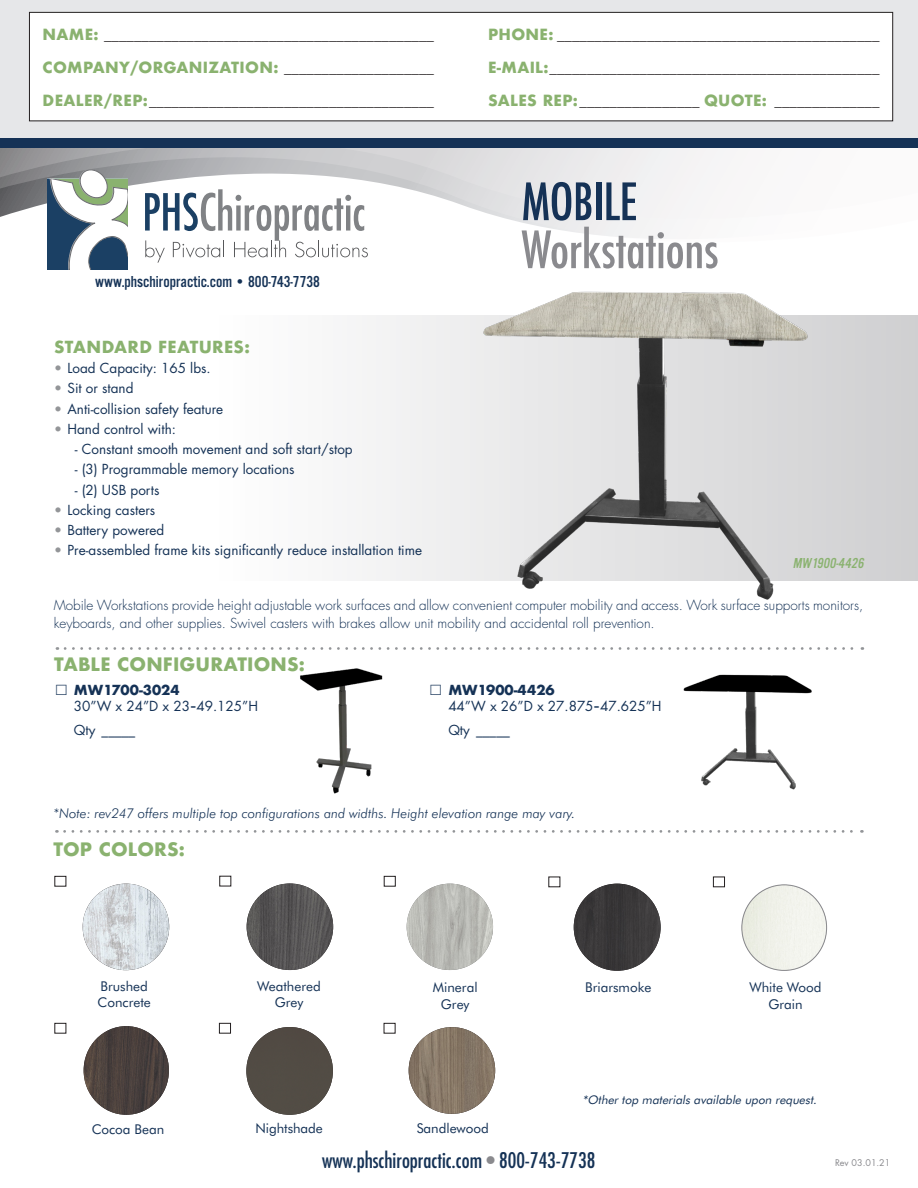
<style>
.page{position:relative;width:918px;height:1188px;background:#fff}
.page>*{position:absolute;margin:0;border:0;box-sizing:border-box;transform-origin:0 0}
.t1{font:500 condensed 49.95px "Futura";letter-spacing:-.01em;color:#8a8a8e}
.t2{font:500 condensed 49.95px "Futura";letter-spacing:-.01em;color:#153256}
.t3{font:condensed 21px "Futura";color:#153256}
.t4{font:700 18px "Futura";letter-spacing:.01em;color:#8ab26f}
.t5{font:16.5px "Alternate Got No 3 D";color:#153256}
.t6{font:700 16.2px "Futura";letter-spacing:.02em;color:#8ab26f}
.t7{font:700 15px "Minion Pro";color:#231f20}
.t8{font:700 15px "Futura";letter-spacing:.02em;color:#8ab26f}
.t9{font:italic 15px "Alternate Got No 3 D";color:#8ab26f}
.t10{font:13.5px "Futura";color:#153256}
.t11{font:300 13.5px/18px "Futura";color:#153256}
.t12{font:13.5px/16.5px "Futura BT";color:#153256;text-align:center}
.t13{font:italic 300 13.5px "Futura BT";color:#153256}
.t14{font:700 13.5px "Futura";color:#153256}
.t15{font:italic 12px "Futura BT";color:#153256}
.t16{font:9px "Futura";color:#8a8a8e}
.s1{font-family:"Futura";color:#8ab26f}
.s2{font-family:"Minion Pro";color:#231f20}
.s3{color:#939598}
.s4{font-family:"Montserrat"}
.s5{color:#8a8a8e}
</style>
<div class="page">
<svg style="left:362px;top:315px;width:556px;height:266px;fill:#eeeeef"></svg>
<svg style="left:65px;top:647px;width:798px;height:3px"></svg>
<svg style="left:65px;top:830px;width:797px;height:3px"></svg>
<img style="left:300px;top:668px;width:83px;height:126px">
<img style="left:683px;top:674px;width:129px;height:116px">
<img style="left:470px;top:291px;width:356px;height:309px">
<svg style="left:0;top:147px;width:918px;height:92px"></svg>
<div style="left:0;top:0;width:918px;height:139px;background:#e6e7e9"></div>
<div style="left:29px;top:12px;width:864px;height:109px;background:#fff"></div>
<div style="left:29px;top:12px;width:864px;height:109px;border:1px solid #231f20"></div>
<svg style="left:145px;top:189px;width:223px;height:74px"></svg>
<svg style="left:47px;top:169px;width:81px;height:100px"></svg>
<div style="left:0;top:138px;width:918px;height:9px;background:#153256"></div>
<div style="left:219px;top:876px;width:12px;height:10px;border:1px solid #231f20"></div>
<img style="left:247px;top:884px;width:86px;height:86px;border-radius:43px">
<div style="left:713px;top:877px;width:12px;height:10px;border:1px solid #231f20"></div>
<div style="left:384px;top:1023px;width:11px;height:11px;border:1px solid #231f20"></div>
<div style="left:384px;top:876px;width:12px;height:11px;border:1px solid #231f20"></div>
<div style="left:54px;top:1023px;width:12px;height:11px;border:1px solid #231f20"></div>
<div style="left:219px;top:1023px;width:12px;height:11px;border:1px solid #231f20"></div>
<img style="left:246px;top:1027px;width:87px;height:88px">
<div style="left:54px;top:876px;width:12px;height:11px;border:1px solid #231f20"></div>
<img style="left:83px;top:884px;width:86px;height:86px;border-radius:43px">
<img style="left:409px;top:1027px;width:86px;height:87px;border-radius:43px">
<img style="left:407px;top:884px;width:86px;height:86px;border-radius:43px">
<div style="left:574px;top:884px;width:87px;height:87px;background:#3a383a;border-radius:43px"></div>
<img style="left:84px;top:1026px;width:85px;height:89px">
<img style="left:742px;top:885px;width:85px;height:85px;border-radius:43px">
<p class="t7" style="left:43px;top:24px;width:393px"><span class="s1">NAME:</span> ____________________________________________</p>
<p class="t8" style="left:43px;top:56px;width:393px">COMPANY/ORGANIZATION: <span class="s2">____________________</span></p>
<p class="t7" style="left:43px;top:90px;width:393px"><span class="s1">DEALER/REP:</span>______________________________________</p>
<p class="t5" style="left:95px;top:273px;width:226px">www.phschiropractic.com • 800-743-7738</p>
<p class="t7" style="left:488px;top:24px;width:393px"><span class="s1">PHONE:</span> ___________________________________________</p>
<p class="t7" style="left:488px;top:57px;width:393px"><span class="s1">E-MAIL:</span>____________________________________________</p>
<p class="t7" style="left:488px;top:90px;width:393px"><span class="s1">SALES REP:</span>________________ <span class="s1">QUOTE:</span> ______________</p>
<p class="t2" style="left:522px;top:170px;width:118px">MOBILE</p>
<p class="t1" style="left:522px;top:218px;width:199px">Workstations</p>
<p class="t6" style="left:54px;top:335px;width:197px">STANDARD FEATURES:</p>
<p class="t10" style="left:54px;top:359px;width:158px"><span class="s3">•</span> Load Capacity: 165 lbs.</p>
<p class="t10" style="left:54px;top:379px;width:81px"><span class="s3">•</span> Sit or stand</p>
<p class="t10" style="left:54px;top:399px;width:171px"><span class="s3">•</span> Anti-collision safety feature</p>
<p class="t10" style="left:54px;top:420px;width:124px"><span class="s3">•</span> Hand control with:</p>
<p class="t10" style="left:75px;top:440px;width:279px">- Constant smooth movement and soft start/stop</p>
<p class="t10" style="left:75px;top:460px;width:221px">- (3) Programmable memory locations</p>
<p class="t10" style="left:75px;top:480px;width:86px">- (2) USB ports</p>
<p class="t10" style="left:54px;top:501px;width:103px"><span class="s3">•</span> Locking casters</p>
<p class="t10" style="left:54px;top:521px;width:112px"><span class="s3">•</span> Battery powered</p>
<p class="t10" style="left:54px;top:541px;width:370px"><span class="s3">•</span> Pre-assembled frame kits significantly reduce installation time</p>
<p class="t11" style="left:54px;top:596px;width:811px">Mobile Workstations provide height adjustable work surfaces and allow convenient computer mobility and access. Work surface supports monitors, keyboards, and other supplies. Swivel casters with brakes allow unit mobility and accidental roll prevention.</p>
<p class="t4" style="left:54px;top:651px;width:252px">TABLE CONFIGURATIONS:</p>
<p class="t14" style="left:54px;top:680px;width:127px">□ MW1700-3024</p>
<p class="t10" style="left:74px;top:697px;width:186px">30”W x 24”D x 23<span class="s4">-</span>49.125”H</p>
<p class="t10" style="left:74px;top:720px;width:63px">Qty _____</p>
<p class="t9" style="left:793px;top:555px;width:75px">MW1900-4426</p>
<p class="t14" style="left:429px;top:680px;width:127px">□ MW1900-4426</p>
<p class="t10" style="left:448px;top:697px;width:215px">44”W x 26”D x 27.875<span class="s4">-</span>47.625”H</p>
<p class="t10" style="left:448px;top:720px;width:63px">Qty _____</p>
<p class="t13" style="left:54px;top:805px;width:523px">*Note: rev247 offers multiple top configurations and widths. Height elevation range may vary.</p>
<p class="t4" style="left:54px;top:836px;width:133px">TOP COLORS:</p>
<p class="t12" style="left:98px;top:978px;width:55px;text-align:left">Brushed<br>Concrete</p>
<p class="t12" style="left:749px;top:979px;width:74px">White Wood<br>Grain</p>
<p class="t12" style="left:257px;top:978px;width:65px">Weathered<br>Grey</p>
<p class="t12" style="left:433px;top:979px;width:46px">Mineral<br>Grey</p>
<p class="t12" style="left:585px;top:979px;width:68px">Briarsmoke</p>
<p class="t12" style="left:92px;top:1121px;width:74px">Cocoa Bean</p>
<p class="t12" style="left:255px;top:1120px;width:69px">Nightshade</p>
<p class="t12" style="left:417px;top:1120px;width:74px">Sandlewood</p>
<p class="t15" style="left:583px;top:1093px;width:238px">*Other top materials available upon request.</p>
<p class="t3" style="left:322px;top:1147px;width:275px">www.phschiropractic.com <span class="s5">•</span> 800-743-7738</p>
<p class="t16" style="left:835px;top:1156px;width:57px">Rev 03.01.21</p>
</div>
